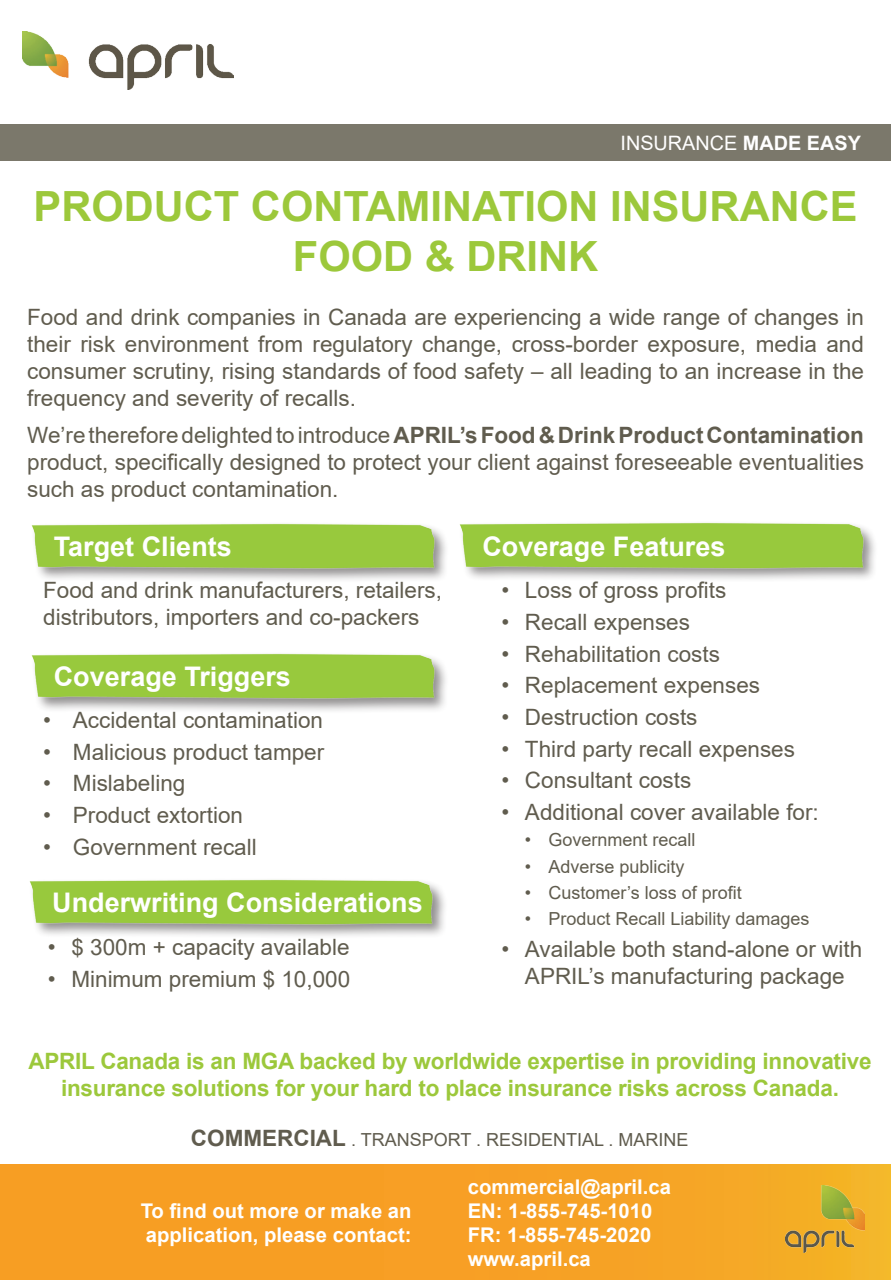
<style>
.page{position:relative;width:891px;height:1280px;background:#fff}
.page>*{position:absolute;margin:0;border:0;box-sizing:border-box;transform-origin:0 0}
.t1{font:700 41.62px/49.9px "Arial";color:#9cc83b;text-align:center}
.t2{font:700 27px "Arial";color:#fff}
.t3{font:22.5px/27px "Arial";color:#605c4e;text-align:justify}
.t4{font:700 22.5px/27px "Arial";letter-spacing:-.01em;color:#9cc83b;text-align:center}
.t5{font:700 20.25px/23.8px "Arial";color:#fff}
.t6{font:19.8px "Arial";color:#fff}
.t7{font:18px "Arial";color:#605c4e}
.s1{font-weight:700}
.s2{font-weight:700;font-size:22.5px}
</style>
<div class="page">
<img style="left:0;top:31px;width:891px;height:94px">
<div style="left:0;top:1164px;width:891px;height:116px;background:linear-gradient(to right,#f89922,#f5ac27)"></div>
<div style="left:0;top:125px;width:891px;height:36px;background:#7b786b"></div>
<img style="left:23px;top:31px;width:210px;height:59px">
<div style="left:30px;top:521px;width:419px;height:62px;background:#231f20;opacity:.5"></div>
<img style="left:30px;top:522px;width:415px;height:47px">
<div style="left:28px;top:877px;width:420px;height:62px;background:#231f20;opacity:.5"></div>
<img style="left:28px;top:878px;width:415px;height:47px">
<div style="left:458px;top:521px;width:420px;height:62px;background:#231f20;opacity:.5"></div>
<img style="left:458px;top:522px;width:415px;height:47px">
<div style="left:30px;top:651px;width:419px;height:63px;background:#231f20;opacity:.5"></div>
<img style="left:30px;top:653px;width:415px;height:47px">
<img style="left:786px;top:1185px;width:78px;height:68px">
<p class="t6" style="left:621px;top:129px;width:242px">INSURANCE <span class="s1">MADE EASY</span></p>
<h1 class="t1" style="left:34px;top:182px;width:825px">PRODUCT CONTAMINATION INSURANCE<br>FOOD &amp; DRINK</h1>
<p class="t3" style="left:27px;top:304px;width:838px">Food and drink companies in Canada are experiencing a wide range of changes in their risk environment from regulatory change, cross-border exposure, media and consumer scrutiny, rising standards of food safety – all leading to an increase in the frequency and severity of recalls.</p>
<p class="t3" style="left:27px;top:422px;width:838px">We’re therefore delighted to introduce <span class="s1">APRIL’s Food &amp; Drink Product Contamination </span>product, specifically designed to protect your client against foreseeable eventualities such as product contamination.</p>
<p class="t2" style="left:54px;top:527px;width:180px">Target Clients</p>
<p class="t3" style="left:43px;top:576px;width:400px">Food and drink manufacturers, retailers, distributors, importers and co-packers</p>
<p class="t2" style="left:54px;top:658px;width:239px">Coverage Triggers</p>
<p class="t3" style="left:43px;top:706px;width:281px">• Accidental contamination</p>
<p class="t3" style="left:43px;top:738px;width:283px">• Malicious product tamper</p>
<p class="t3" style="left:43px;top:770px;width:144px">• Mislabeling</p>
<p class="t3" style="left:43px;top:802px;width:201px">• Product extortion</p>
<p class="t3" style="left:43px;top:833px;width:215px">• Government recall</p>
<p class="t2" style="left:52px;top:883px;width:372px">Underwriting Considerations</p>
<p class="t3" style="left:48px;top:933px;width:303px">• $ 300m + capacity available</p>
<p class="t3" style="left:48px;top:965px;width:304px">• Minimum premium $ 10,000</p>
<p class="t2" style="left:482px;top:527px;width:245px">Coverage Features</p>
<p class="t3" style="left:502px;top:577px;width:226px">• Loss of gross profits</p>
<p class="t3" style="left:502px;top:608px;width:190px">• Recall expenses</p>
<p class="t3" style="left:502px;top:640px;width:220px">• Rehabilitation costs</p>
<p class="t3" style="left:502px;top:672px;width:260px">• Replacement expenses</p>
<p class="t3" style="left:502px;top:703px;width:197px">• Destruction costs</p>
<p class="t3" style="left:502px;top:735px;width:295px">• Third party recall expenses</p>
<p class="t3" style="left:502px;top:767px;width:191px">• Consultant costs</p>
<p class="t3" style="left:502px;top:798px;width:319px">• Additional cover available for:</p>
<p class="t7" style="left:525px;top:827px;width:172px">• Government recall</p>
<p class="t7" style="left:525px;top:854px;width:161px">• Adverse publicity</p>
<p class="t7" style="left:525px;top:880px;width:218px">• Customer’s loss of profit</p>
<p class="t7" style="left:525px;top:907px;width:286px">• Product Recall Liability damages</p>
<p class="t3" style="left:502px;top:935px;width:362px;text-align:center">• Available both stand-alone or with<br>APRIL’s manufacturing package</p>
<p class="t4" style="left:28px;top:1048px;width:845px">APRIL Canada is an MGA backed by worldwide expertise in providing innovative insurance solutions for your hard to place insurance risks across Canada.</p>
<p class="t7" style="left:191px;top:1127px;width:499px"><span class="s2">COMMERCIAL</span> . TRANSPORT . RESIDENTIAL . MARINE</p>
<p class="t5" style="left:141px;top:1198px;width:272px">To find out more or make an application, please contact:</p>
<p class="t5" style="left:468px;top:1175px;width:205px">commercial@april.ca<br>EN: 1-855-745-1010<br>FR: 1-855-745-2020 www.april.ca</p>
</div>
